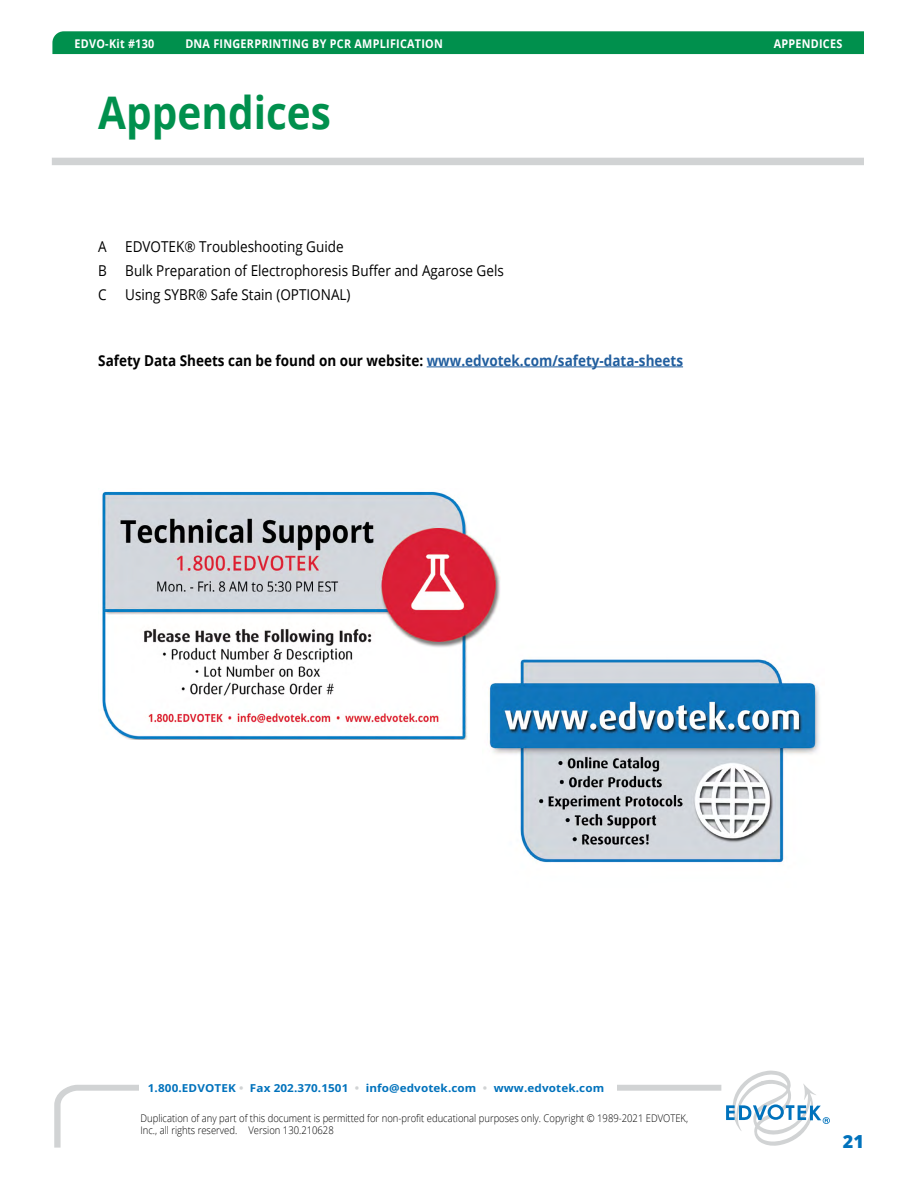
<style>
.page{position:relative;width:918px;height:1188px;background:#fff}
.page>*{position:absolute;margin:0;border:0;box-sizing:border-box;transform-origin:0 0}
.t1{font:700 45px "Open Sans";color:#00904d;scale:.9 1}
.t2{font:800 18px "Open Sans";color:#0072bc}
.t3{font:15px/24px "Open Sans";color:#000;scale:.9 1}
.t4{font:700 15px "Open Sans";color:#000;scale:.9 1}
.t5{font:700 12px "Open Sans";letter-spacing:.025em;color:#fff;scale:.9 1}
.t6{font:700 10.95px "Open Sans";letter-spacing:.01em;color:#0072bc;scale:1.06 1}
.t7{font:300 10.5px/12.6px "Open Sans";color:#000;scale:.9 1}
.s1{color:#215e9e}
.s2{color:#d1d3d4}
</style>
<div class="page">
<div style="left:52px;top:158px;width:812px;height:7px;background:#d1d3d4"></div>
<hr style="left:427px;top:367px;width:256px;height:1px;background:#215e9e">
<img style="left:102px;top:491px;width:398px;height:248px">
<img style="left:483px;top:642px;width:337px;height:221px">
<svg style="left:54px;top:1084px;width:668px;height:64px"></svg>
<div style="left:139px;top:1077px;width:477px;height:21px;background:#fff"></div>
<svg style="left:726px;top:1071px;width:104px;height:75px"></svg>
<div style="left:221px;top:1136px;width:506px;height:25px;background:#fff"></div>
<div style="left:52px;top:31px;width:812px;height:23px;background:#00904d"></div>
<p class="t5" style="left:75px;top:35px;width:90px">EDVO-Kit #130</p>
<p class="t5" style="left:185px;top:35px;width:288px">DNA FINGERPRINTING BY PCR AMPLIFICATION</p>
<p class="t5" style="left:774px;top:35px;width:78px">APPENDICES</p>
<h1 class="t1" style="left:98px;top:81px;width:260px">Appendices</h1>
<h3 class="t3" style="left:98px;top:234px;width:452px">A EDVOTEK® Troubleshooting Guide<br>B Bulk Preparation of Electrophoresis Buffer and Agarose Gels<br>C Using SYBR® Safe Stain (OPTIONAL)</h3>
<h3 class="t4" style="left:98px;top:350px;width:651px">Safety Data Sheets can be found on our website: <span class="s1">www.edvotek.com/safety-data-sheets</span></h3>
<p class="t6" style="left:148px;top:1080px;width:432px">1.800.EDVOTEK <span class="s2">•</span> Fax 202.370.1501 <span class="s2">•</span> info@edvotek.com <span class="s2">•</span> www.edvotek.com</p>
<p class="t7" style="left:141px;top:1111px;width:610px">Duplication of any part of this document is permitted for non-profit educational purposes only. Copyright © 1989-2021 EDVOTEK,<br>Inc., all rights reserved. Version 130.210628</p>
<h2 class="t2" style="left:843px;top:1128px;width:23px">21</h2>
</div>
